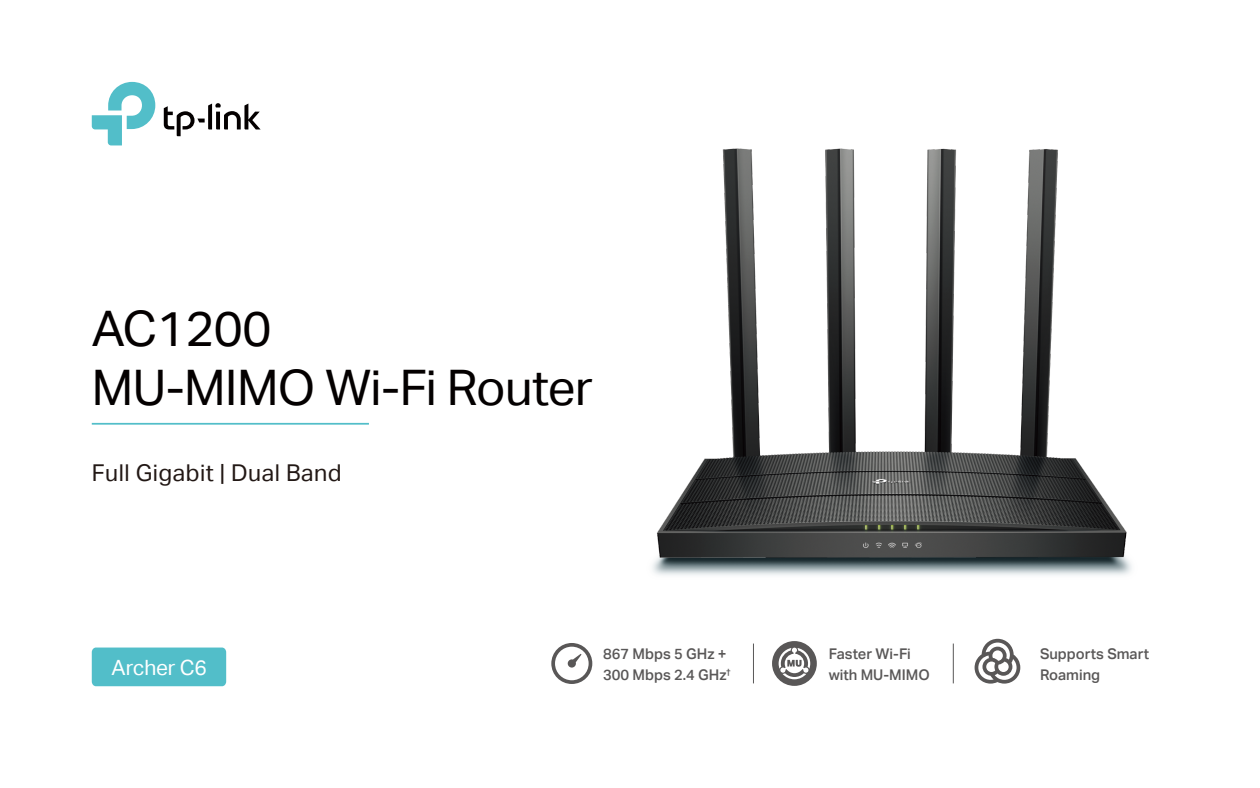
<style>
.page{position:relative;width:1260px;height:788px;background:#fff}
.page>*{position:absolute;margin:0;border:0;box-sizing:border-box;transform-origin:0 0}
.t1{font:49px/59.5px "TP Link Aktiv Regular";letter-spacing:-.01em;color:#040000}
.t2{font:23.19px "TP Link Aktiv Regular";letter-spacing:.02em;color:#221815}
.t3{font:21px "TP Link Aktiv Regular";letter-spacing:-.01em;color:#fff}
.t4{font:14.79px/20.7px "TP Link Aktiv Medium";color:#595757}
</style>
<div class="page">
<svg style="left:92px;top:82px;width:63px;height:63px"></svg>
<svg style="left:164px;top:103px;width:97px;height:33px"></svg>
<hr style="left:92px;top:423px;width:277px;height:1px;background:#52bec9">
<div style="left:92px;top:647px;width:134px;height:39px;background:#52bec9"></div>
<svg style="left:551px;top:643px;width:41px;height:41px"></svg>
<hr style="left:753px;top:643px;width:1px;height:40px;background:#585757">
<hr style="left:953px;top:643px;width:1px;height:40px;background:#585757">
<svg style="left:772px;top:641px;width:45px;height:44px"></svg>
<img style="left:652px;top:148px;width:480px;height:427px">
<svg style="left:975px;top:638px;width:45px;height:45px"></svg>
<h1 class="t1" style="left:92px;top:299px;width:503px">AC1200<br>MU-MIMO Wi-Fi Router</h1>
<h2 class="t2" style="left:92px;top:459px;width:251px">Full Gigabit | Dual Band</h2>
<h3 class="t3" style="left:112px;top:655px;width:97px">Archer C6</h3>
<p class="t4" style="left:603px;top:643px;width:129px">867 Mbps 5 GHz +<br>300 Mbps 2.4 GHz<sup>†</sup></p>
<p class="t4" style="left:829px;top:643px;width:102px">Faster Wi-Fi with MU-MIMO</p>
<p class="t4" style="left:1040px;top:643px;width:111px">Supports Smart<br>Roaming</p>
</div>
